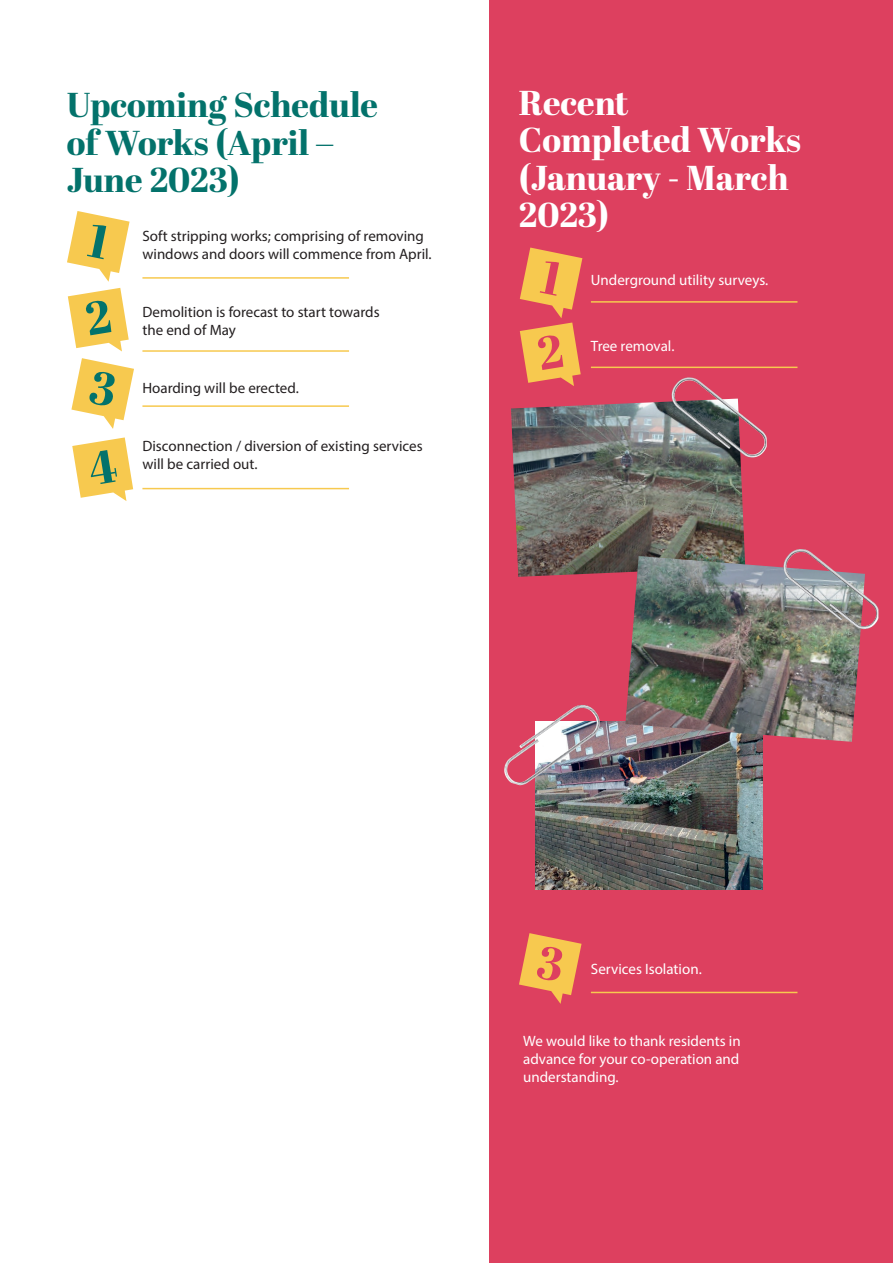
<style>
.page{position:relative;width:893px;height:1263px;background:#fff}
.page>*{position:absolute;margin:0;border:0;box-sizing:border-box;transform-origin:0 0}
.t1{font:800 34.5px/37.5px "Abril Display";color:#fff}
.t2{font:800 34.5px/37.5px "Abril Display";color:#03726b}
.t3{font:15px/18px "Myriad Pro";color:#231f20}
.t4{font:15px/18px "Myriad Pro";color:#fff;text-align:justify}
</style>
<div class="page">
<div style="left:489px;top:0;width:404px;height:1263px;background:#dd405f"></div>
<hr style="left:142px;top:277px;width:207px;height:2px;background:#f7c94f">
<hr style="left:142px;top:350px;width:207px;height:2px;background:#f7c94f">
<hr style="left:142px;top:405px;width:207px;height:2px;background:#f7c94f">
<hr style="left:142px;top:488px;width:207px;height:1px;background:#f7c94f">
<hr style="left:591px;top:301px;width:206px;height:2px;background:#f7c94f">
<hr style="left:591px;top:367px;width:206px;height:1px;background:#f7c94f">
<hr style="left:591px;top:992px;width:206px;height:1px;background:#f7c94f">
<img style="left:511px;top:401px;width:234px;height:176px">
<img style="left:536px;top:721px;width:227px;height:169px">
<img style="left:625px;top:556px;width:240px;height:186px">
<img style="left:783px;top:549px;width:93px;height:77px">
<img style="left:672px;top:377px;width:92px;height:77px">
<img style="left:506px;top:705px;width:91px;height:77px">
<svg style="left:67px;top:211px;width:63px;height:71px"></svg>
<svg style="left:71px;top:358px;width:63px;height:71px"></svg>
<svg style="left:68px;top:288px;width:61px;height:63px"></svg>
<svg style="left:72px;top:437px;width:61px;height:64px"></svg>
<svg style="left:520px;top:248px;width:62px;height:138px"></svg>
<svg style="left:519px;top:933px;width:63px;height:71px"></svg>
<h1 class="t2" style="left:67px;top:88px;width:313px">Upcoming Schedule of Works (April –<br>June 2023)</h1>
<p class="t3" style="left:142px;top:226px;width:291px">Soft stripping works; comprising of removing windows and doors will commence from April.</p>
<p class="t3" style="left:142px;top:303px;width:239px">Demolition is forecast to start towards the end of May</p>
<p class="t3" style="left:142px;top:379px;width:158px">Hoarding will be erected.</p>
<p class="t3" style="left:142px;top:437px;width:282px">Disconnection / diversion of existing services will be carried out.</p>
<h1 class="t1" style="left:519px;top:86px;width:284px">Recent<br>Completed Works (January - March<br>2023)</h1>
<p class="t4" style="left:591px;top:270px;width:179px">Underground utility surveys.</p>
<p class="t4" style="left:591px;top:337px;width:85px">Tree removal.</p>
<p class="t4" style="left:591px;top:960px;width:112px">Services Isolation.</p>
<p class="t4" style="left:523px;top:1032px;width:219px">We would like to thank residents in advance for your co-operation and understanding.</p>
</div>
